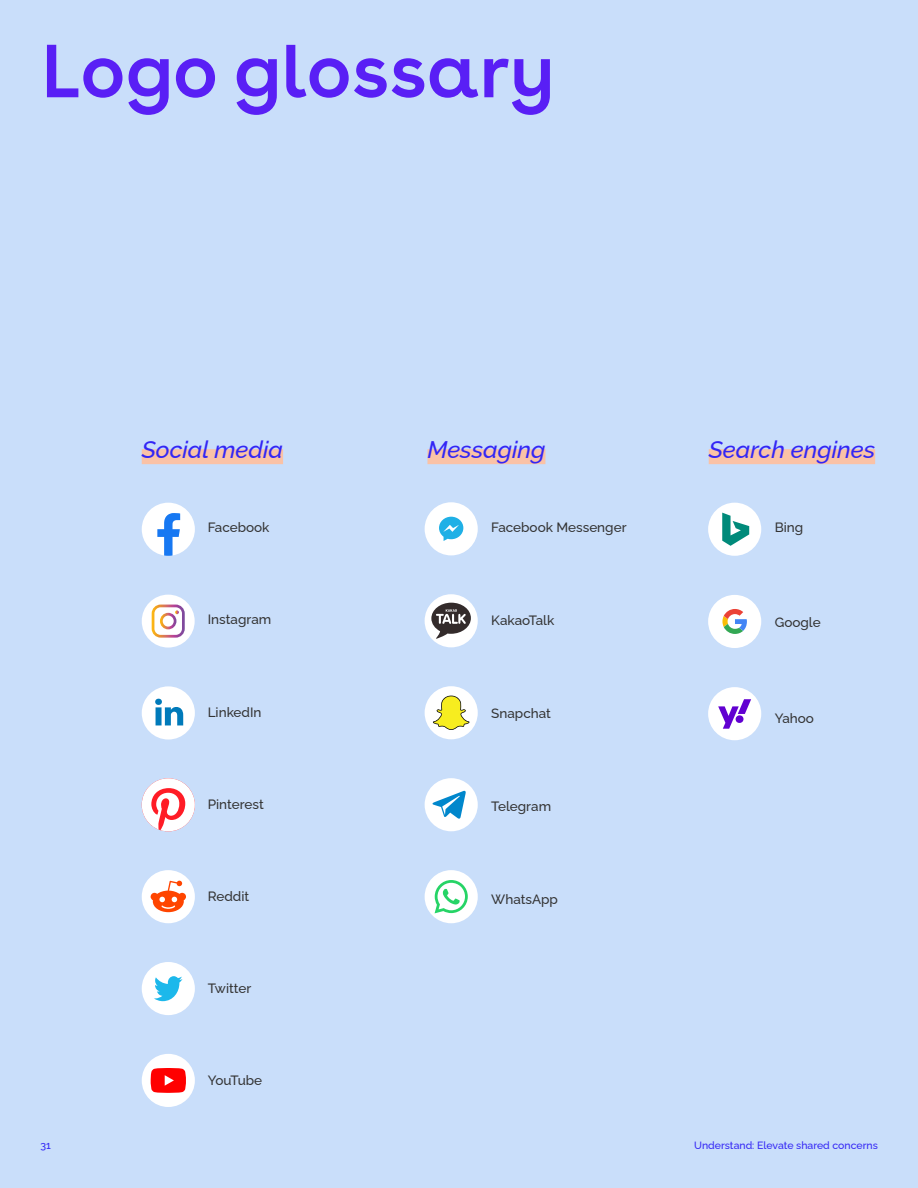
<style>
.page{position:relative;width:918px;height:1188px;background:#c9defa}
.page>*{position:absolute;margin:0;border:0;box-sizing:border-box;transform-origin:0 0}
.t1{font:600 75px "Buenos Aires Trial";color:#591ff5}
.t2{font:italic 500 24px "Raleway";color:#3326f5}
.t3{font:500 13.5px "Raleway";color:#333}
.t4{font:500 13.5px "Raleway";letter-spacing:-.035em;color:#333}
.t5{font:500 10.5px "Raleway";color:#3326f5}
</style>
<div class="page">
<div style="left:708px;top:503px;width:53px;height:53px;background:#fff;border-radius:50%"></div>
<svg style="left:722px;top:513px;width:27px;height:33px"></svg>
<div style="left:425px;top:870px;width:53px;height:53px;background:#fff;border-radius:50%"></div>
<svg style="left:435px;top:880px;width:33px;height:33px"></svg>
<div style="left:425px;top:778px;width:53px;height:53px;background:#fff;border-radius:50%"></div>
<svg style="left:432px;top:790px;width:34px;height:29px"></svg>
<div style="left:425px;top:686px;width:53px;height:53px;background:#fff;border-radius:50%"></div>
<svg style="left:433px;top:696px;width:36px;height:34px"></svg>
<div style="left:425px;top:594px;width:53px;height:53px;background:#fff;border-radius:50%"></div>
<svg style="left:431px;top:603px;width:40px;height:36px"></svg>
<div style="left:425px;top:502px;width:53px;height:53px;background:#fff;border-radius:50%"></div>
<svg style="left:439px;top:517px;width:24px;height:24px"></svg>
<div style="left:142px;top:1054px;width:53px;height:53px;background:#fff;border-radius:50%"></div>
<svg style="left:151px;top:1068px;width:35px;height:25px"></svg>
<div style="left:142px;top:962px;width:53px;height:53px;background:#fff;border-radius:50%"></div>
<svg style="left:154px;top:976px;width:28px;height:25px"></svg>
<div style="left:142px;top:870px;width:53px;height:53px;background:#fff;border-radius:50%"></div>
<svg style="left:151px;top:881px;width:35px;height:31px"></svg>
<svg style="left:142px;top:778px;width:53px;height:53px"></svg>
<svg style="left:142px;top:686px;width:53px;height:54px"></svg>
<div style="left:708px;top:687px;width:53px;height:53px;background:#fff;border-radius:50%"></div>
<svg style="left:718px;top:699px;width:33px;height:30px"></svg>
<svg style="left:142px;top:503px;width:53px;height:53px"></svg>
<div style="left:708px;top:595px;width:53px;height:53px;background:#fff;border-radius:50%"></div>
<svg style="left:722px;top:609px;width:25px;height:25px"></svg>
<div style="left:142px;top:595px;width:53px;height:53px;background:#fff;border-radius:50%"></div>
<svg style="left:152px;top:605px;width:33px;height:33px"></svg>
<div style="left:142px;top:449px;width:141px;height:15px;background:#fac2a6"></div>
<div style="left:428px;top:449px;width:117px;height:15px;background:#fac2a6"></div>
<div style="left:709px;top:449px;width:166px;height:15px;background:#fac2a6"></div>
<h1 class="t1" style="left:41px;top:42px;width:515px">Logo glossary</h1>
<h2 class="t2" style="left:142px;top:431px;width:143px">Social media</h2>
<h2 class="t2" style="left:428px;top:431px;width:119px">Messaging</h2>
<h2 class="t2" style="left:709px;top:431px;width:168px">Search engines</h2>
<p class="t3" style="left:208px;top:517px;width:63px">Facebook</p>
<p class="t3" style="left:491px;top:517px;width:137px">Facebook Messenger</p>
<p class="t3" style="left:775px;top:517px;width:30px">Bing</p>
<p class="t3" style="left:208px;top:609px;width:65px">Instagram</p>
<p class="t3" style="left:491px;top:610px;width:65px">KakaoTalk</p>
<p class="t3" style="left:775px;top:612px;width:48px">Google</p>
<p class="t3" style="left:208px;top:701px;width:55px">LinkedIn</p>
<p class="t3" style="left:491px;top:703px;width:61px">Snapchat</p>
<p class="t3" style="left:775px;top:707px;width:41px">Yahoo</p>
<p class="t3" style="left:208px;top:793px;width:58px">Pinterest</p>
<p class="t3" style="left:491px;top:796px;width:61px">Telegram</p>
<p class="t3" style="left:208px;top:885px;width:43px">Reddit</p>
<p class="t3" style="left:491px;top:889px;width:68px">WhatsApp</p>
<p class="t3" style="left:208px;top:978px;width:45px">Twitter</p>
<p class="t4" style="left:208px;top:1070px;width:56px">YouTube</p>
<p class="t5" style="left:40px;top:1137px;width:12px">31</p>
<p class="t5" style="left:694px;top:1137px;width:185px">Understand: Elevate shared concerns</p>
</div>
